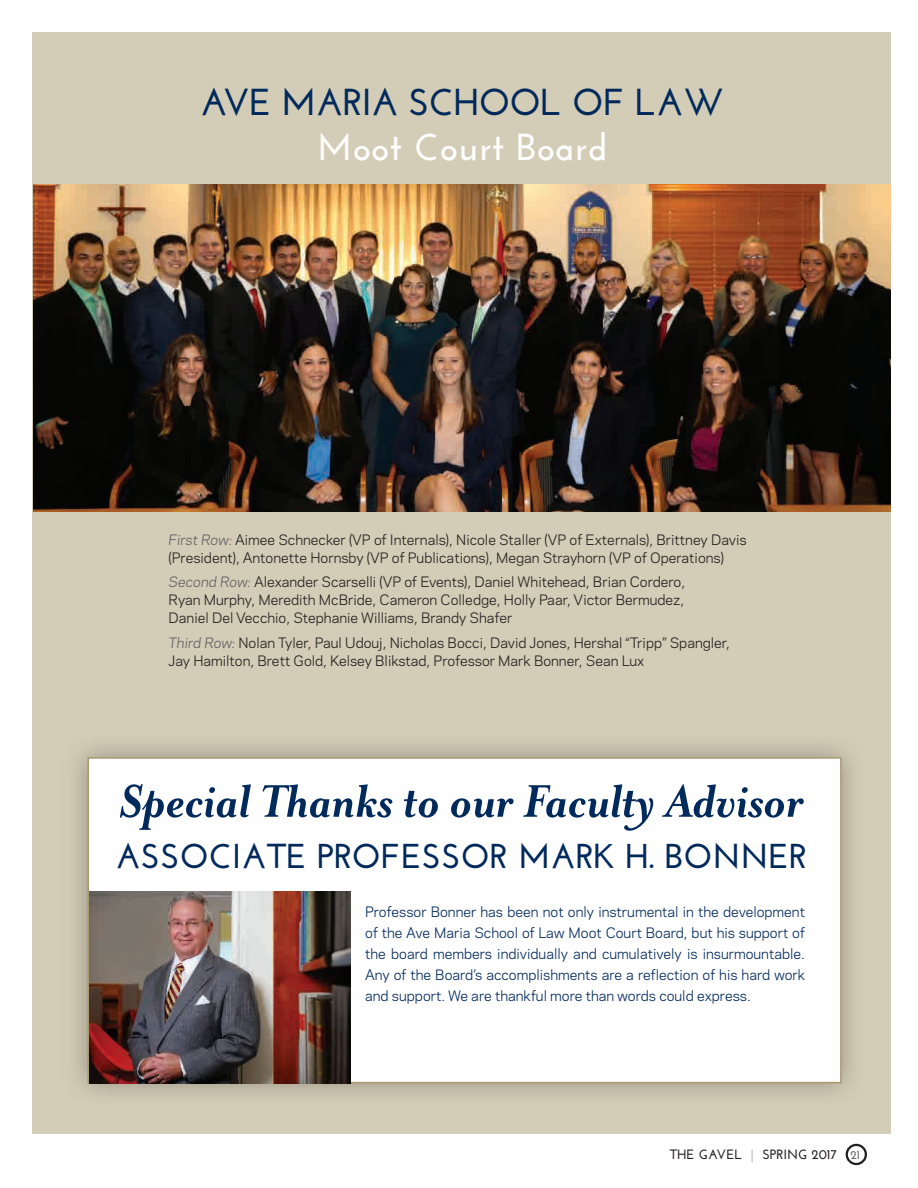
<style>
.page{position:relative;width:918px;height:1188px;background:#fff}
.page>*{position:absolute;margin:0;border:0;box-sizing:border-box;transform-origin:0 0}
.t1{font:italic 700 52.5px "Mrs Eaves OT";color:#00295c}
.t2{font:700 37.5px "Josefin Sans";letter-spacing:-.02em;color:#00295c}
.t3{font:700 37.5px "Josefin Sans";letter-spacing:.02em;color:#fff}
.t4{font:700 34.5px "Josefin Sans";color:#00295c}
.t5{font:13.5px/18px "Galaxie Polaris";color:#231f20}
.t6{font:13.5px/21px "Galaxie Polaris";color:#00295c;text-align:justify}
.t7{font:700 13.5px "Josefin Sans";color:#231f20}
.s1{font-style:italic;color:#636366}
.s2{color:#bcbdc0}
.s3{font-size:12px;color:#636366}
</style>
<div class="page">
<div style="left:846px;top:1144px;width:21px;height:21px;border:2px solid #231f20;border-radius:50%"></div>
<div style="left:32px;top:32px;width:859px;height:1102px;background:#d3ccb6"></div>
<img style="left:34px;top:184px;width:857px;height:328px">
<div style="left:62px;top:732px;width:805px;height:377px;background:#231f20;opacity:.35"></div>
<div style="left:87px;top:757px;width:755px;height:326px;background:#fff;border:2px solid #a7996e"></div>
<img style="left:89px;top:891px;width:261px;height:192px">
<h2 class="t2" style="left:200px;top:80px;width:526px">AVE MARIA SCHOOL OF LAW</h2>
<h2 class="t3" style="left:317px;top:125px;width:292px">Moot Court Board</h2>
<p class="t5" style="left:169px;top:530px;width:579px"><span class="s1">First Row:</span> Aimee Schnecker (VP of Internals), Nicole Staller (VP of Externals), Brittney Davis (President), Antonette Hornsby (VP of Publications), Megan Strayhorn (VP of Operations)</p>
<p class="t5" style="left:169px;top:572px;width:518px;text-align:justify"><span class="s1">Second Row:</span> Alexander Scarselli (VP of Events), Daniel Whitehead, Brian Cordero, Ryan Murphy, Meredith McBride, Cameron Colledge, Holly Paar, Victor Bermudez, Daniel Del Vecchio, Stephanie Williams, Brandy Shafer</p>
<p class="t5" style="left:169px;top:633px;width:563px"><span class="s1">Third Row:</span> Nolan Tyler, Paul Udouj, Nicholas Bocci, David Jones, Hershal “Tripp” Spangler,<br>Jay Hamilton, Brett Gold, Kelsey Blikstad, Professor Mark Bonner, Sean Lux</p>
<h1 class="t1" style="left:119px;top:773px;width:686px">Special Thanks to our Faculty Advisor</h1>
<h3 class="t4" style="left:115px;top:836px;width:693px">ASSOCIATE PROFESSOR MARK H. BONNER</h3>
<p class="t6" style="left:365px;top:901px;width:441px">Professor Bonner has been not only instrumental in the development of the Ave Maria School of Law Moot Court Board, but his support of the board members individually and cumulatively is insurmountable.<br>Any of the Board’s accomplishments are a reflection of his hard work and support. We are thankful more than words could express.</p>
<p class="t7" style="left:670px;top:1146px;width:192px">THE GAVEL <span class="s2">|</span> SPRING 2017 <span class="s3">21</span></p>
</div>
